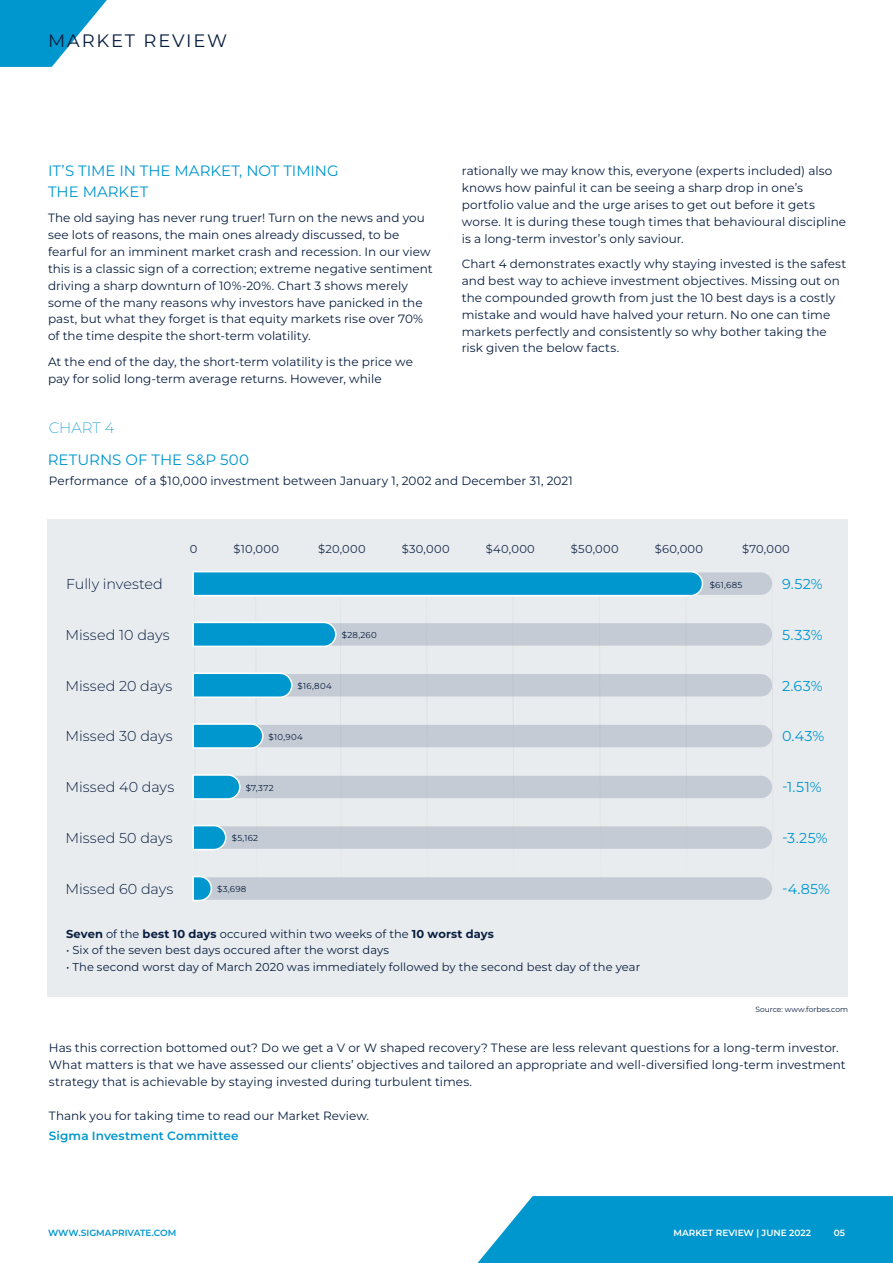
<style>
.page{position:relative;width:893px;height:1263px;background:#fff}
.page>*{position:absolute;margin:0;border:0;box-sizing:border-box;transform-origin:0 0}
.t1{font:18px "Montserrat";letter-spacing:.1em;color:#081e3f}
.t2{font:15px/21px "Montserrat";color:#0097ce}
.t3{font:200 15px "Montserrat";letter-spacing:-.005em;color:#0097ce}
.t4{font:300 14.4px "Montserrat";letter-spacing:.005em;color:#081e3f}
.t5{font:14.4px "Montserrat";letter-spacing:.02em;color:#0097ce}
.t6{font:300 14.4px "Montserrat";letter-spacing:-.015em;color:#081e3f}
.t7{font:12px/16.8px "Montserrat";letter-spacing:.005em;color:#081e3f}
.t8{font:600 12px "Montserrat";letter-spacing:.01em;color:#0097ce}
.t9{font:11.4px "Montserrat";letter-spacing:.01em;color:#081e3f}
.t10{font:600 9px "Montserrat";color:#fff}
.t11{font:600 9px "Montserrat";color:#0097ce}
.t12{font:8.55px "Montserrat";letter-spacing:.03em;color:#081e3f}
.t13{font:7.5px "Montserrat";letter-spacing:-.005em;color:#081e3f}
.s1{font-weight:700}
</style>
<div class="page">
<svg style="left:478px;top:1196px;width:415px;height:67px;background:#109dd1"></svg>
<svg style="left:0;top:0;width:107px;height:67px"></svg>
<div style="left:47px;top:519px;width:800px;height:478px;background:#e9ecef"></div>
<svg style="left:192px;top:571px;width:581px;height:330px"></svg>
<h1 class="t1" style="left:48px;top:29px;width:181px">MARKET REVIEW</h1>
<p class="t2" style="left:48px;top:159px;width:292px">IT’S TIME IN THE MARKET, NOT TIMING<br>THE MARKET</p>
<p class="t7" style="left:48px;top:209px;width:386px">The old saying has never rung truer! Turn on the news and you see lots of reasons, the main ones already discussed, to be fearful for an imminent market crash and recession. In our view this is a classic sign of a correction; extreme negative sentiment driving a sharp downturn of 10%-20%. Chart 3 shows merely some of the many reasons why investors have panicked in the past, but what they forget is that equity markets rise over 70% of the time despite the short-term volatility.</p>
<p class="t7" style="left:48px;top:353px;width:367px">At the end of the day, the short-term volatility is the price we pay for solid long-term average returns. However, while</p>
<p class="t3" style="left:49px;top:418px;width:67px">CHART 4</p>
<p class="t7" style="left:462px;top:162px;width:386px">rationally we may know this, everyone (experts included) also knows how painful it can be seeing a sharp drop in one’s portfolio value and the urge arises to get out before it gets worse. It is during these tough times that behavioural discipline is a long-term investor’s only saviour.</p>
<p class="t7" style="left:462px;top:255px;width:386px">Chart 4 demonstrates exactly why staying invested is the safest and best way to achieve investment objectives. Missing out on the compounded growth from just the 10 best days is a costly mistake and would have halved your return. No one can time markets perfectly and consistently so why bother taking the risk given the below facts.</p>
<p class="t2" style="left:48px;top:449px;width:203px">RETURNS OF THE S&amp;P 500</p>
<p class="t7" style="left:49px;top:472px;width:526px">Performance of a $10,000 investment between January 1, 2002 and December 31, 2021</p>
<p class="t9" style="left:190px;top:541px;width:9px">0</p>
<p class="t9" style="left:234px;top:541px;width:47px">$10,000</p>
<p class="t9" style="left:318px;top:541px;width:49px">$20,000</p>
<p class="t9" style="left:402px;top:541px;width:49px">$30,000</p>
<p class="t9" style="left:486px;top:541px;width:51px">$40,000</p>
<p class="t9" style="left:571px;top:541px;width:49px">$50,000</p>
<p class="t9" style="left:655px;top:541px;width:50px">$60,000</p>
<p class="t9" style="left:742px;top:541px;width:49px">$70,000</p>
<p class="t6" style="left:66px;top:574px;width:98px">Fully invested</p>
<p class="t12" style="left:710px;top:579px;width:34px">$61,685</p>
<p class="t5" style="left:782px;top:574px;width:42px">9.52%</p>
<p class="t5" style="left:782px;top:625px;width:42px">5.33%</p>
<p class="t4" style="left:66px;top:625px;width:106px">Missed 10 days</p>
<p class="t12" style="left:342px;top:630px;width:36px">$28,260</p>
<p class="t4" style="left:66px;top:676px;width:108px">Missed 20 days</p>
<p class="t12" style="left:298px;top:680px;width:36px">$16,804</p>
<p class="t4" style="left:66px;top:727px;width:109px">Missed 30 days</p>
<p class="t12" style="left:269px;top:731px;width:36px">$10,904</p>
<p class="t4" style="left:66px;top:777px;width:110px">Missed 40 days</p>
<p class="t12" style="left:246px;top:782px;width:29px">$7,372</p>
<p class="t5" style="left:782px;top:676px;width:42px">2.63%</p>
<p class="t5" style="left:782px;top:727px;width:44px">0.43%</p>
<p class="t5" style="left:782px;top:777px;width:41px">-1.51%</p>
<p class="t4" style="left:66px;top:828px;width:109px">Missed 50 days</p>
<p class="t12" style="left:232px;top:832px;width:28px">$5,162</p>
<p class="t4" style="left:66px;top:879px;width:109px">Missed 60 days</p>
<p class="t12" style="left:217px;top:883px;width:31px">$3,698</p>
<p class="t9" style="left:66px;top:927px;width:429px"><span class="s1">Seven</span> of the <span class="s1">best 10 days</span> occured within two weeks of the <span class="s1">10 worst days</span></p>
<p class="t9" style="left:66px;top:943px;width:325px">• Six of the seven best days occured after the worst days</p>
<p class="t9" style="left:66px;top:959px;width:576px">• The second worst day of March 2020 was immediately followed by the second best day of the year</p>
<p class="t5" style="left:782px;top:828px;width:47px">-3.25%</p>
<p class="t5" style="left:782px;top:879px;width:50px">-4.85%</p>
<p class="t13" style="left:755px;top:1004px;width:94px">Source: www.forbes.com</p>
<p class="t7" style="left:49px;top:1039px;width:798px">Has this correction bottomed out? Do we get a V or W shaped recovery? These are less relevant questions for a long-term investor.<br>What matters is that we have assessed our clients’ objectives and tailored an appropriate and well-diversified long-term investment strategy that is achievable by staying invested during turbulent times.</p>
<p class="t7" style="left:49px;top:1107px;width:322px">Thank you for taking time to read our Market Review.</p>
<p class="t8" style="left:49px;top:1128px;width:191px">Sigma Investment Committee</p>
<p class="t11" style="left:48px;top:1226px;width:130px">WWW.SIGMAPRIVATE.COM</p>
<p class="t10" style="left:834px;top:1227px;width:13px">05</p>
<p class="t10" style="left:673px;top:1227px;width:139px">MARKET REVIEW | JUNE 2022</p>
</div>
